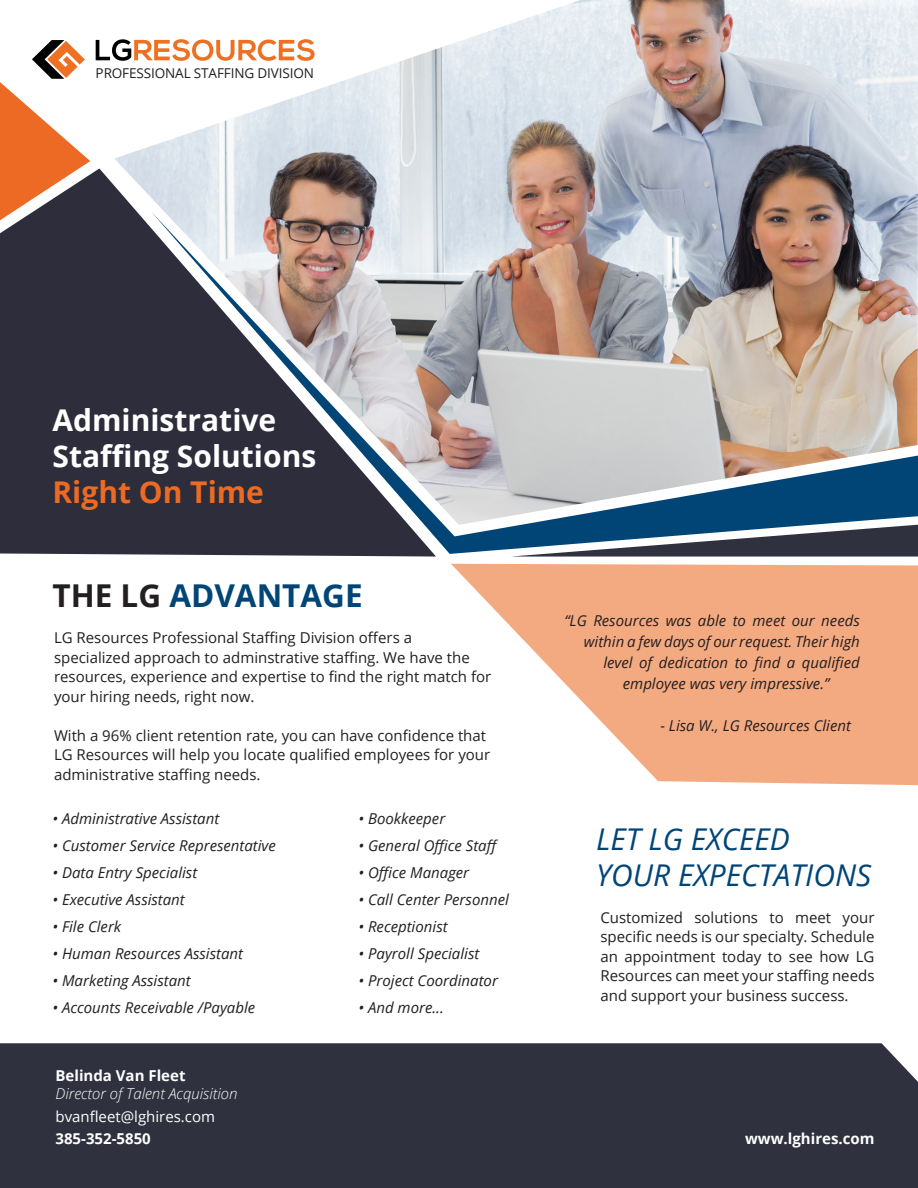
<style>
.page{position:relative;width:918px;height:1188px;background:#fff}
.page>*{position:absolute;margin:0;border:0;box-sizing:border-box;transform-origin:0 0}
.t1{font:700 31.5px "Open Sans";color:#014577}
.t2{font:700 30px "Open Sans";color:#fff}
.t3{font:italic 30px "Open Sans";color:#014577}
.t4{font:700 30px "Open Sans";color:#ec6a23}
.t5{font:15px/19.5px "Open Sans";color:#231f20}
.t6{font:italic 15px "Open Sans";color:#231f20}
.t7{font:700 15px "Open Sans";color:#fff}
.t8{font:italic 300 15px "Open Sans";color:#fff}
.t9{font:15px "Open Sans";color:#fff}
.t10{font:13.5px "Open Sans";letter-spacing:-.01em;color:#231f20}
.s1{color:#231f20}
</style>
<div class="page">
<div style="left:0;top:1043px;width:918px;height:145px;background:#2f313e"></div>
<div style="left:0;top:168px;width:436px;height:389px;background:#2e2d3b"></div>
<img style="left:114px;top:0;width:804px;height:525px">
<img style="left:151px;top:212px;width:767px;height:342px">
<svg style="left:96px;top:39px;width:219px;height:22px"></svg>
<svg style="left:511px;top:525px;width:407px;height:32px"></svg>
<svg style="left:451px;top:564px;width:467px;height:221px;fill:#f4aa81"></svg>
<svg style="left:0;top:40px;width:90px;height:180px"></svg>
<p class="t10" style="left:96px;top:64px;width:220px">PROFESSIONAL STAFFING DIVISION</p>
<p class="t2" style="left:52px;top:399px;width:225px">Administrative</p>
<p class="t2" style="left:52px;top:435px;width:265px">Staffing Solutions</p>
<p class="t4" style="left:52px;top:471px;width:213px">Right On Time</p>
<p class="t1" style="left:52px;top:574px;width:312px"><span class="s1">THE LG</span> ADVANTAGE</p>
<p class="t5" style="left:54px;top:628px;width:439px">LG Resources Professional Staffing Division offers a specialized approach to adminstrative staffing. We have the resources, experience and expertise to find the right match for your hiring needs, right now.</p>
<p class="t5" style="left:54px;top:725px;width:438px">With a 96% client retention rate, you can have confidence that<br>LG Resources will help you locate qualified employees for your administrative staffing needs.</p>
<p class="t6" style="left:52px;top:808px;width:168px">• Administrative Assistant</p>
<p class="t6" style="left:52px;top:835px;width:225px">• Customer Service Representative</p>
<p class="t6" style="left:52px;top:862px;width:146px">• Data Entry Specialist</p>
<p class="t6" style="left:52px;top:889px;width:134px">• Executive Assistant</p>
<p class="t6" style="left:52px;top:916px;width:70px">• File Clerk</p>
<p class="t6" style="left:52px;top:943px;width:192px">• Human Resources Assistant</p>
<p class="t6" style="left:52px;top:970px;width:140px">• Marketing Assistant</p>
<p class="t6" style="left:52px;top:997px;width:204px">• Accounts Receivable /Payable</p>
<p class="t7" style="left:56px;top:1065px;width:132px">Belinda Van Fleet</p>
<p class="t8" style="left:56px;top:1084px;width:183px">Director of Talent Acquisition</p>
<p class="t9" style="left:56px;top:1106px;width:161px">bvanfleet@lghires.com</p>
<p class="t7" style="left:56px;top:1128px;width:97px">385-352-5850</p>
<p class="t6" style="left:359px;top:808px;width:88px">• Bookkeeper</p>
<p class="t6" style="left:359px;top:835px;width:143px">• General Office Staff</p>
<p class="t6" style="left:359px;top:862px;width:112px">• Office Manager</p>
<p class="t6" style="left:359px;top:889px;width:152px">• Call Center Personnel</p>
<p class="t6" style="left:359px;top:916px;width:91px">• Receptionist</p>
<p class="t6" style="left:359px;top:943px;width:122px">• Payroll Specialist</p>
<p class="t6" style="left:359px;top:970px;width:141px">• Project Coordinator</p>
<p class="t6" style="left:359px;top:997px;width:87px">• And more...</p>
<p class="t6" style="left:564px;top:611px;width:297px">“LG Resources was able to meet our needs</p>
<p class="t6" style="left:584px;top:632px;width:278px">within a few days of our request. Their high</p>
<p class="t6" style="left:603px;top:653px;width:258px">level of dedication to find a qualified</p>
<p class="t6" style="left:623px;top:674px;width:208px">employee was very impressive.”</p>
<p class="t6" style="left:660px;top:716px;width:192px">- Lisa W., LG Resources Client</p>
<p class="t3" style="left:596px;top:819px;width:195px">LET LG EXCEED</p>
<p class="t3" style="left:596px;top:855px;width:277px">YOUR EXPECTATIONS</p>
<p class="t5" style="left:600px;top:907px;width:276px;text-align:justify">Customized solutions to meet your specific needs is our specialty. Schedule an appointment today to see how LG Resources can meet your staffing needs and support your business success.</p>
<p class="t7" style="left:745px;top:1128px;width:131px">www.lghires.com</p>
</div>
